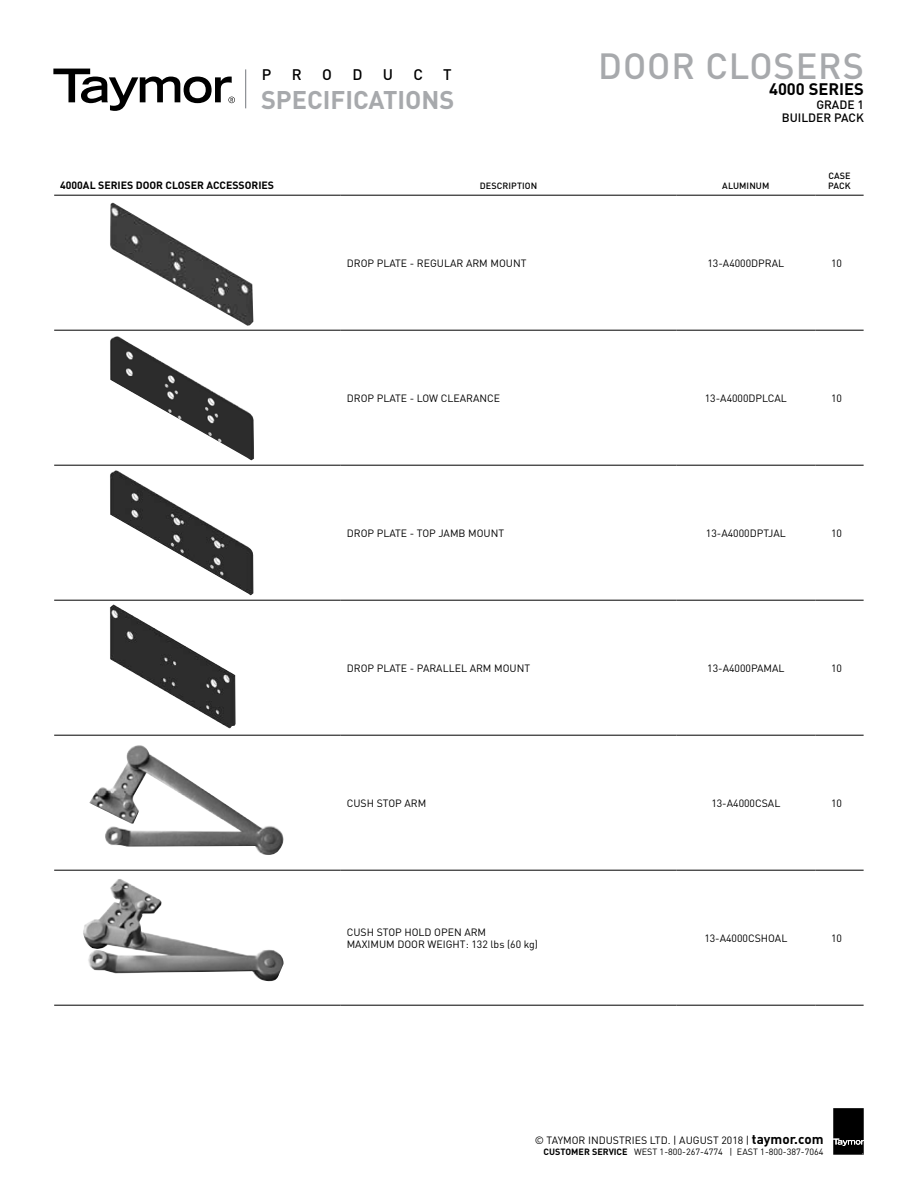
<style>
.page{position:relative;width:918px;height:1188px;background:#fff}
.page>*{position:absolute;margin:0;border:0;box-sizing:border-box;transform-origin:0 0}
.t1{font:500 36px "DIN";letter-spacing:.025em;color:#a7a9ac}
.t2{font:700 25.2px "DIN";color:#a7a9ac}
.t3{font:700 16.5px "DIN";color:#000}
.t4{font:500 15.15px "DIN";color:#000}
.t5{font:500 12px/13.5px "DIN";color:#000;text-align:right}
.t6{font:10.5px/12px "DIN";color:#000}
.t7{font:700 10.5px "DIN";color:#000}
.t8{font:9px "DIN";color:#000}
.t9{font:500 9px/10.5px "DIN";letter-spacing:.01em;color:#000}
.s1{font-weight:700;font-size:13.5px}
.s2{font-weight:700}
</style>
<div class="page">
<hr style="left:54px;top:195px;width:287px;height:1px;background:#000">
<hr style="left:54px;top:330px;width:287px;height:1px;background:#000">
<hr style="left:341px;top:330px;width:335px;height:1px;background:#000">
<hr style="left:676px;top:330px;width:139px;height:1px;background:#000">
<hr style="left:815px;top:330px;width:49px;height:1px;background:#000">
<hr style="left:54px;top:465px;width:287px;height:1px;background:#000">
<hr style="left:341px;top:465px;width:335px;height:1px;background:#000">
<hr style="left:676px;top:465px;width:139px;height:1px;background:#000">
<hr style="left:815px;top:465px;width:49px;height:1px;background:#000">
<hr style="left:54px;top:600px;width:287px;height:1px;background:#000">
<hr style="left:341px;top:600px;width:335px;height:1px;background:#000">
<hr style="left:676px;top:600px;width:139px;height:1px;background:#000">
<hr style="left:815px;top:600px;width:49px;height:1px;background:#000">
<hr style="left:54px;top:735px;width:287px;height:1px;background:#000">
<hr style="left:341px;top:735px;width:335px;height:1px;background:#000">
<hr style="left:676px;top:735px;width:139px;height:1px;background:#000">
<hr style="left:815px;top:735px;width:49px;height:1px;background:#000">
<hr style="left:54px;top:870px;width:287px;height:1px;background:#000">
<hr style="left:341px;top:870px;width:335px;height:1px;background:#000">
<hr style="left:676px;top:870px;width:139px;height:1px;background:#000">
<hr style="left:815px;top:870px;width:49px;height:1px;background:#000">
<hr style="left:54px;top:1005px;width:287px;height:1px;background:#000">
<hr style="left:341px;top:1005px;width:335px;height:1px;background:#000">
<hr style="left:676px;top:1005px;width:139px;height:1px;background:#000">
<hr style="left:815px;top:1005px;width:49px;height:1px;background:#000">
<hr style="left:815px;top:195px;width:49px;height:1px;background:#000">
<hr style="left:341px;top:195px;width:335px;height:1px;background:#000">
<hr style="left:676px;top:195px;width:139px;height:1px;background:#000">
<img style="left:110px;top:202px;width:143px;height:124px">
<img style="left:110px;top:336px;width:144px;height:124px">
<img style="left:110px;top:604px;width:126px;height:124px">
<img style="left:110px;top:470px;width:143px;height:126px">
<img style="left:89px;top:745px;width:195px;height:110px">
<img style="left:83px;top:879px;width:201px;height:103px">
<svg style="left:53px;top:69px;width:182px;height:42px"></svg>
<hr style="left:245px;top:69px;width:1px;height:39px;background:#797d82">
<svg style="left:833px;top:1108px;width:31px;height:47px"></svg>
<h3 class="t4" style="left:262px;top:65px;width:11px">P</h3>
<h3 class="t4" style="left:292px;top:65px;width:11px">R</h3>
<h3 class="t4" style="left:322px;top:65px;width:11px">O</h3>
<h3 class="t4" style="left:352px;top:65px;width:12px">D</h3>
<h3 class="t4" style="left:383px;top:65px;width:12px">U</h3>
<h3 class="t4" style="left:413px;top:65px;width:11px">C</h3>
<h3 class="t4" style="left:443px;top:65px;width:10px">T</h3>
<h2 class="t2" style="left:261px;top:84px;width:195px">SPECIFICATIONS</h2>
<h1 class="t1" style="left:598px;top:43px;width:267px">DOOR CLOSERS</h1>
<h3 class="t3" style="left:769px;top:79px;width:96px">4000 SERIES</h3>
<p class="t5" style="left:782px;top:97px;width:84px">GRADE 1<br>BUILDER PACK</p>
<p class="t7" style="left:60px;top:179px;width:215px">4000AL SERIES DOOR CLOSER ACCESSORIES</p>
<p class="t9" style="left:480px;top:180px;width:59px">DESCRIPTION</p>
<p class="t9" style="left:722px;top:180px;width:49px">ALUMINUM</p>
<p class="t9" style="left:828px;top:170px;width:24px">CASE<br>PACK</p>
<p class="t6" style="left:347px;top:257px;width:181px">DROP PLATE - REGULAR ARM MOUNT</p>
<p class="t6" style="left:707px;top:257px;width:78px">13-A4000DPRAL</p>
<p class="t6" style="left:831px;top:257px;width:12px">10</p>
<p class="t6" style="left:347px;top:392px;width:155px">DROP PLATE - LOW CLEARANCE</p>
<p class="t6" style="left:705px;top:392px;width:84px">13-A4000DPLCAL</p>
<p class="t6" style="left:831px;top:392px;width:12px">10</p>
<p class="t6" style="left:347px;top:527px;width:159px">DROP PLATE - TOP JAMB MOUNT</p>
<p class="t6" style="left:706px;top:527px;width:81px">13-A4000DPTJAL</p>
<p class="t6" style="left:831px;top:527px;width:12px">10</p>
<p class="t6" style="left:347px;top:662px;width:185px">DROP PLATE - PARALLEL ARM MOUNT</p>
<p class="t6" style="left:707px;top:662px;width:79px">13-A4000PAMAL</p>
<p class="t6" style="left:831px;top:662px;width:12px">10</p>
<p class="t6" style="left:347px;top:797px;width:81px">CUSH STOP ARM</p>
<p class="t6" style="left:711px;top:797px;width:71px">13-A4000CSAL</p>
<p class="t6" style="left:831px;top:797px;width:12px">10</p>
<p class="t6" style="left:347px;top:926px;width:193px">CUSH STOP HOLD OPEN ARM<br>MAXIMUM DOOR WEIGHT: 132 lbs (60 kg)</p>
<p class="t6" style="left:704px;top:932px;width:85px">13-A4000CSHOAL</p>
<p class="t6" style="left:831px;top:932px;width:12px">10</p>
<p class="t6" style="left:535px;top:1134px;width:290px">© TAYMOR INDUSTRIES LTD. | AUGUST 2018 | <span class="s1">taymor.com</span></p>
<p class="t8" style="left:544px;top:1146px;width:281px"><span class="s2">CUSTOMER SERVICE</span> WEST 1-800-267-4774 | EAST 1-800-387-7064</p>
</div>
